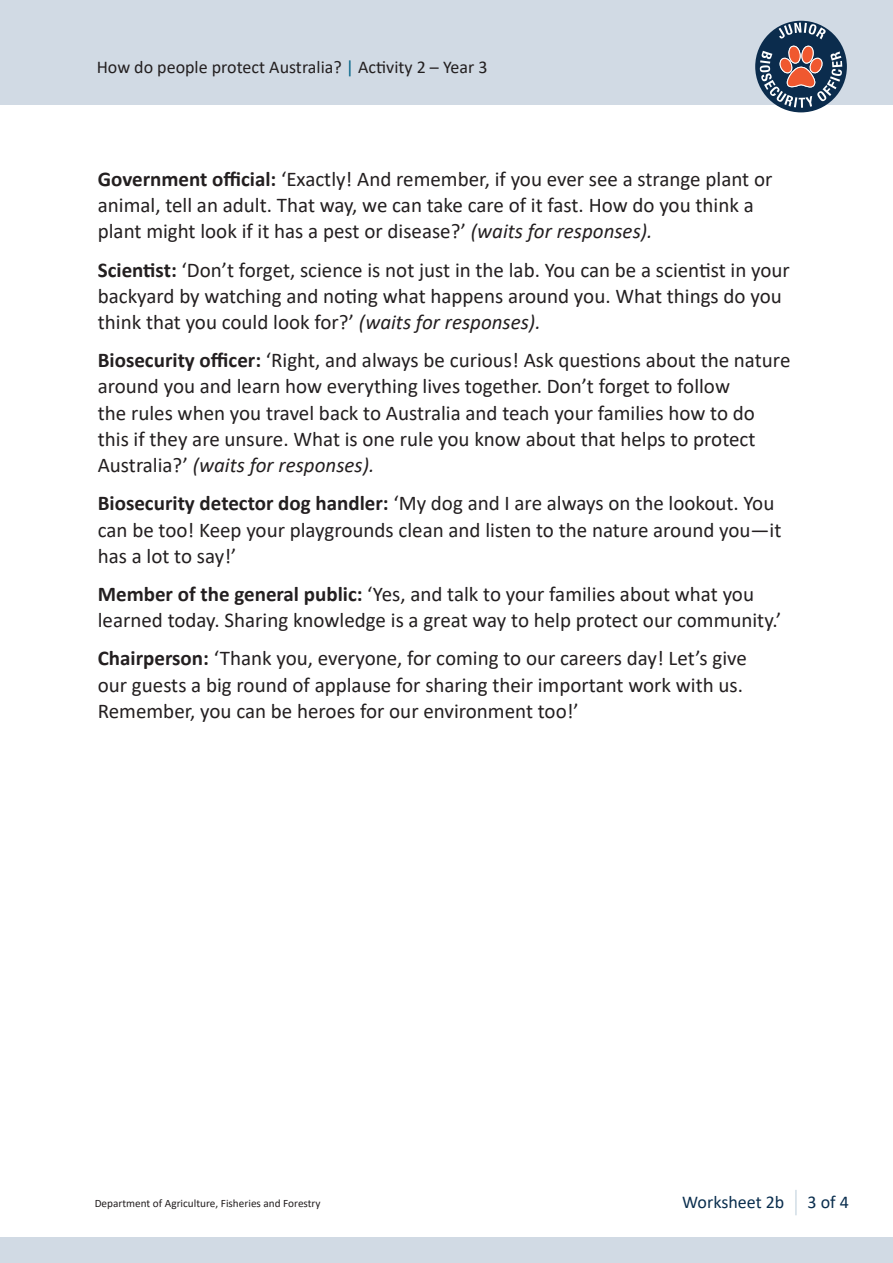
<style>
.page{position:relative;width:893px;height:1263px;background:#fff}
.page>*{position:absolute;margin:0;border:0;box-sizing:border-box;transform-origin:0 0}
.Body_copy{font:21px/26.2px "Calibri";color:#231f20}
.t1{font:18px "Calibri";color:#231f20}
.t2{font:18px "Calibri";color:#0a2e4e}
.t3{font:11.25px "Calibri";color:#231f20}
.s1{color:#006387}
.s2{font-weight:700}
.s3{font-style:italic}
</style>
<div class="page">
<div style="left:0;top:1237px;width:893px;height:26px;background:#d1dae4"></div>
<div style="left:0;top:0;width:893px;height:104px;background:#d1dae4"></div>
<div style="left:755px;top:21px;width:92px;height:91px;background:#0b2c4d;border-radius:50%"></div>
<svg style="left:779px;top:23px;width:47px;height:16px"></svg>
<svg style="left:760px;top:45px;width:82px;height:63px"></svg>
<hr style="left:795px;top:1190px;width:2px;height:25px;background:#d1dde6">
<p class="t1" style="left:97px;top:55px;width:392px">How do people protect Australia? <span class="s1">|</span> Activity 2 – Year 3</p>
<p class="Body_copy" style="left:98px;top:165px;width:676px"><span class="s2">Government official:</span> ‘Exactly! And remember, if you ever see a strange plant or animal, tell an adult. That way, we can take care of it fast. How do you think a plant might look if it has a pest or disease?’ <span class="s3">(waits for responses).</span></p>
<p class="Body_copy" style="left:98px;top:256px;width:694px"><span class="s2">Scientist:</span> ‘Don’t forget, science is not just in the lab. You can be a scientist in your backyard by watching and noting what happens around you. What things do you think that you could look for?’ <span class="s3">(waits for responses).</span></p>
<p class="Body_copy" style="left:98px;top:347px;width:694px"><span class="s2">Biosecurity officer:</span> ‘Right, and always be curious! Ask questions about the nature around you and learn how everything lives together. Don’t forget to follow<br>the rules when you travel back to Australia and teach your families how to do this if they are unsure. What is one rule you know about that helps to protect Australia?’ <span class="s3">(waits for responses).</span></p>
<p class="Body_copy" style="left:98px;top:490px;width:685px"><span class="s2">Biosecurity detector dog handler:</span> ‘My dog and I are always on the lookout. You can be too! Keep your playgrounds clean and listen to the nature around you—it has a lot to say!’</p>
<p class="Body_copy" style="left:98px;top:580px;width:685px"><span class="s2">Member of the general public:</span> ‘Yes, and talk to your families about what you learned today. Sharing knowledge is a great way to help protect our community.’</p>
<p class="Body_copy" style="left:98px;top:645px;width:651px"><span class="s2">Chairperson:</span> ‘Thank you, everyone, for coming to our careers day! Let’s give our guests a big round of applause for sharing their important work with us.<br>Remember, you can be heroes for our environment too!’</p>
<p class="t3" style="left:95px;top:1195px;width:227px">Department of Agriculture, Fisheries and Forestry</p>
<p class="t2" style="left:682px;top:1189px;width:104px">Worksheet 2b</p>
<p class="t2" style="left:807px;top:1189px;width:43px">3 of 4</p>
</div>
